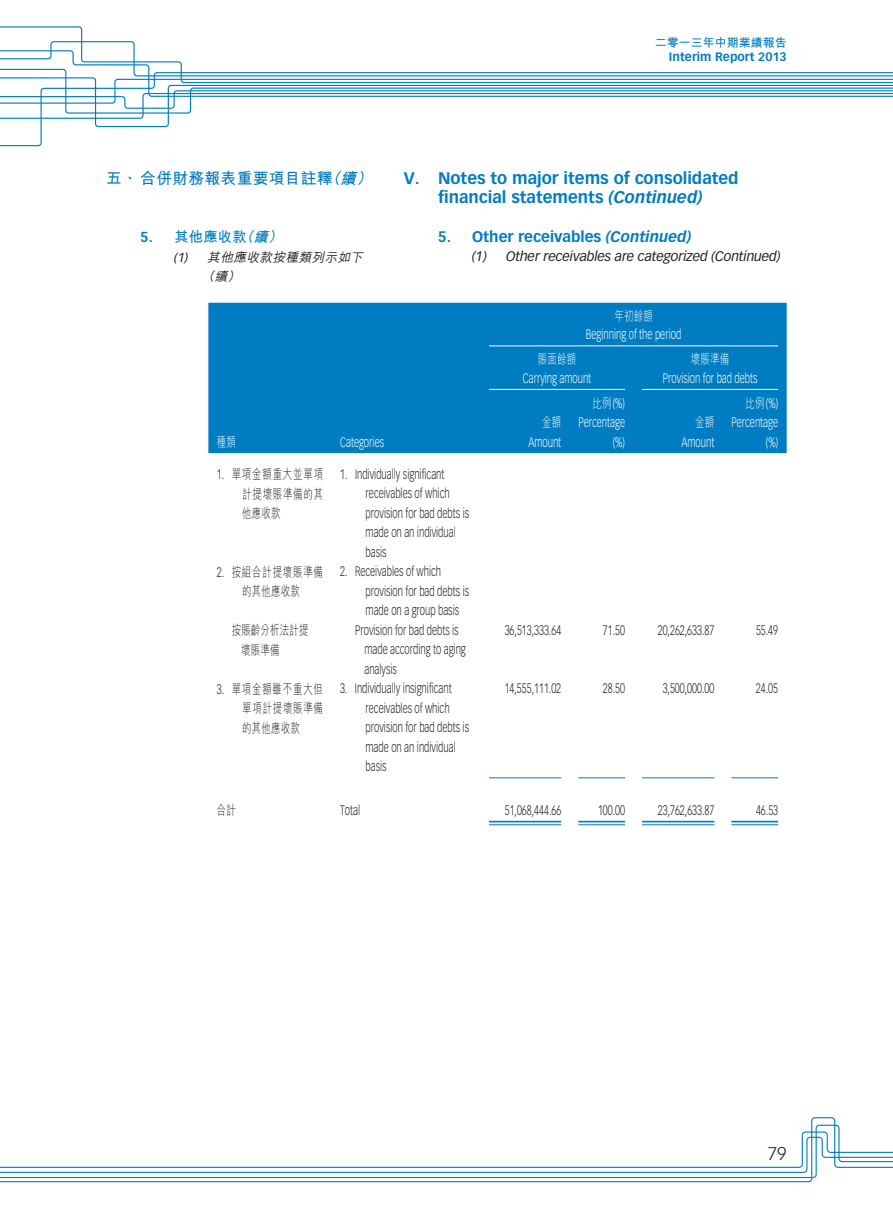
<style>
.page{position:relative;width:893px;height:1212px;background:#fff}
.page>*{position:absolute;margin:0;border:0;box-sizing:border-box;transform-origin:0 0}
.t1{font:300 18px "Vectora LT Std";color:#231f20}
.t2{font:700 16.5px/19.5px "Vectora LT Std";color:#007cc2;text-align:center}
.t3{font:700 15.75px "M Hei HK";letter-spacing:.02em;color:#007cc2}
.t4{font:700 15px "Vectora LT Std";color:#007cc2}
.t5{font:700 14.25px "M Hei HK";letter-spacing:.02em;color:#007cc2}
.t6{font:300 13.5px/19.5px "Vectora LT Std";color:#231f20;scale:.7 1}
.t7{font:300 13.5px/19.5px "Vectora LT Std";color:#fff;text-align:right;scale:.7 1}
.t8{font:300 13.5px/19.5px "M Hei HK";letter-spacing:.08em;color:#231f20;text-align:justify;scale:.7 1}
.t9{font:italic 13.5px "Vectora LT Std";letter-spacing:-.01em;color:#231f20}
.t10{font:300 13.5px "M Hei HK";letter-spacing:.02em;color:#fff;scale:.7 1}
.t11{font:300 13.5px/19.5px "M Hei HK";letter-spacing:.02em;color:#231f20;scale:.7 1}
.t12{font:italic 500 12.75px/19.5px "M Hei HK";color:#231f20}
.t13{font:700 12px "Vectora LT Std";color:#007cc2}
.t14{font:700 12px "M Hei HK";color:#007cc2}
.s1{font-style:italic}
.s2{font-family:"Vectora LT Std"}
.s3{font-family:"Vectora LT Std";font-weight:400}
.s4{font-family:"M Hei HK"}
</style>
<div class="page">
<svg style="left:0;top:41px;width:893px;height:78px"></svg>
<svg style="left:0;top:1117px;width:893px;height:65px"></svg>
<div style="left:208px;top:303px;width:579px;height:150px;background:#007cc2"></div>
<hr style="left:489px;top:345px;width:289px;height:1px;background:#fff">
<hr style="left:489px;top:389px;width:136px;height:1px;background:#fff">
<hr style="left:642px;top:389px;width:136px;height:1px;background:#fff">
<hr style="left:489px;top:777px;width:72px;height:1px;background:#007cc2">
<hr style="left:578px;top:777px;width:47px;height:1px;background:#007cc2">
<hr style="left:642px;top:777px;width:72px;height:1px;background:#007cc2">
<hr style="left:731px;top:777px;width:47px;height:1px;background:#007cc2">
<hr style="left:489px;top:821px;width:72px;height:1px;background:#007cc2">
<hr style="left:489px;top:824px;width:72px;height:1px;background:#007cc2">
<hr style="left:578px;top:821px;width:47px;height:1px;background:#007cc2">
<hr style="left:578px;top:824px;width:47px;height:1px;background:#007cc2">
<hr style="left:642px;top:821px;width:72px;height:1px;background:#007cc2">
<hr style="left:642px;top:824px;width:72px;height:1px;background:#007cc2">
<hr style="left:731px;top:821px;width:47px;height:1px;background:#007cc2">
<hr style="left:731px;top:824px;width:47px;height:1px;background:#007cc2">
<p class="t14" style="left:655px;top:34px;width:133px">二零一三年中期業績報告</p>
<p class="t13" style="left:669px;top:50px;width:119px">Interim Report 2013</p>
<p class="t3" style="left:106px;top:167px;width:272px">五、合併財務報表重要項目註釋<span class="s1">（續）</span></p>
<p class="t5" style="left:140px;top:227px;width:147px"><span class="s2">5.</span> 其他應收款<span class="s1">（續）</span></p>
<p class="t12" style="left:202px;top:246px;width:166px;text-indent:-29px"><span class="s3">(1)</span> 其他應收款按種類列示如下（續）</p>
<p class="t10" style="left:217px;top:435px;width:29px">種類</p>
<p class="t7" style="left:340px;top:432px;width:64px">Categories</p>
<p class="t2" style="left:404px;top:168px;width:336px">V. Notes to major items of consolidated financial statements <span class="s1">(Continued)</span></p>
<p class="t4" style="left:438px;top:227px;width:255px">5. Other receivables <span class="s1">(Continued)</span></p>
<p class="t9" style="left:472px;top:249px;width:310px">(1) Other receivables are categorized (Continued)</p>
<p class="t10" style="left:614px;top:309px;width:56px">年初餘額</p>
<p class="t7" style="left:586px;top:325px;width:138px">Beginning of the period</p>
<p class="t10" style="left:538px;top:352px;width:56px">賬面餘額</p>
<p class="t10" style="left:691px;top:352px;width:56px">壞賬準備</p>
<p class="t7" style="left:523px;top:369px;width:99px">Carrying amount</p>
<p class="t7" style="left:663px;top:369px;width:137px">Provision for bad debts</p>
<p class="t7" style="left:593px;top:393px;width:48px"><span class="s4">比例</span>(%)</p>
<p class="t7" style="left:746px;top:393px;width:48px"><span class="s4">比例</span>(%)</p>
<p class="t10" style="left:542px;top:415px;width:29px">金額</p>
<p class="t7" style="left:528px;top:432px;width:49px">Amount</p>
<p class="t7" style="left:578px;top:413px;width:68px">Percentage (%)</p>
<p class="t10" style="left:695px;top:415px;width:29px">金額</p>
<p class="t7" style="left:681px;top:432px;width:49px">Amount</p>
<p class="t7" style="left:731px;top:413px;width:68px">Percentage (%)</p>
<p class="t8" style="left:242px;top:464px;width:117px;text-indent:-25px"><span class="s2">1.</span> 單項金額重大並單項計提壞賬準備的其他應收款</p>
<p class="t6" style="left:366px;top:464px;width:149px;text-indent:-26px">1. Individually significant receivables of which provision for bad debts is made on an individual basis</p>
<p class="t8" style="left:217px;top:562px;width:153px;text-align:center"><span class="s2">2.</span> 按組合計提壞賬準備的其他應收款</p>
<p class="t6" style="left:366px;top:562px;width:149px;text-indent:-26px">2. Receivables of which provision for bad debts is made on a group basis</p>
<p class="t11" style="left:241px;top:620px;width:98px;text-indent:-9px">按賬齡分析法計提壞賬準備</p>
<p class="t6" style="left:364px;top:620px;width:146px;text-indent:-9px">Provision for bad debts is made according to aging analysis</p>
<p class="t6" style="left:505px;top:620px;width:82px">36,513,333.64</p>
<p class="t6" style="left:603px;top:620px;width:33px">71.50</p>
<p class="t6" style="left:658px;top:620px;width:82px">20,262,633.87</p>
<p class="t6" style="left:756px;top:620px;width:33px">55.49</p>
<p class="t8" style="left:242px;top:679px;width:117px;text-indent:-25px"><span class="s2">3.</span> 單項金額雖不重大但單項計提壞賬準備的其他應收款</p>
<p class="t6" style="left:366px;top:679px;width:149px;text-indent:-26px">3. Individually insignificant receivables of which provision for bad debts is made on an individual basis</p>
<p class="t6" style="left:505px;top:679px;width:82px">14,555,111.02</p>
<p class="t6" style="left:603px;top:679px;width:33px">28.50</p>
<p class="t6" style="left:663px;top:679px;width:75px">3,500,000.00</p>
<p class="t6" style="left:756px;top:679px;width:33px">24.05</p>
<p class="t8" style="left:217px;top:800px;width:29px">合計</p>
<p class="t6" style="left:340px;top:800px;width:30px">Total</p>
<p class="t6" style="left:505px;top:800px;width:82px">51,068,444.66</p>
<p class="t6" style="left:598px;top:800px;width:40px">100.00</p>
<p class="t6" style="left:658px;top:800px;width:82px">23,762,633.87</p>
<p class="t6" style="left:756px;top:800px;width:33px">46.53</p>
<h1 class="t1" style="left:768px;top:1143px;width:20px">79</h1>
</div>
